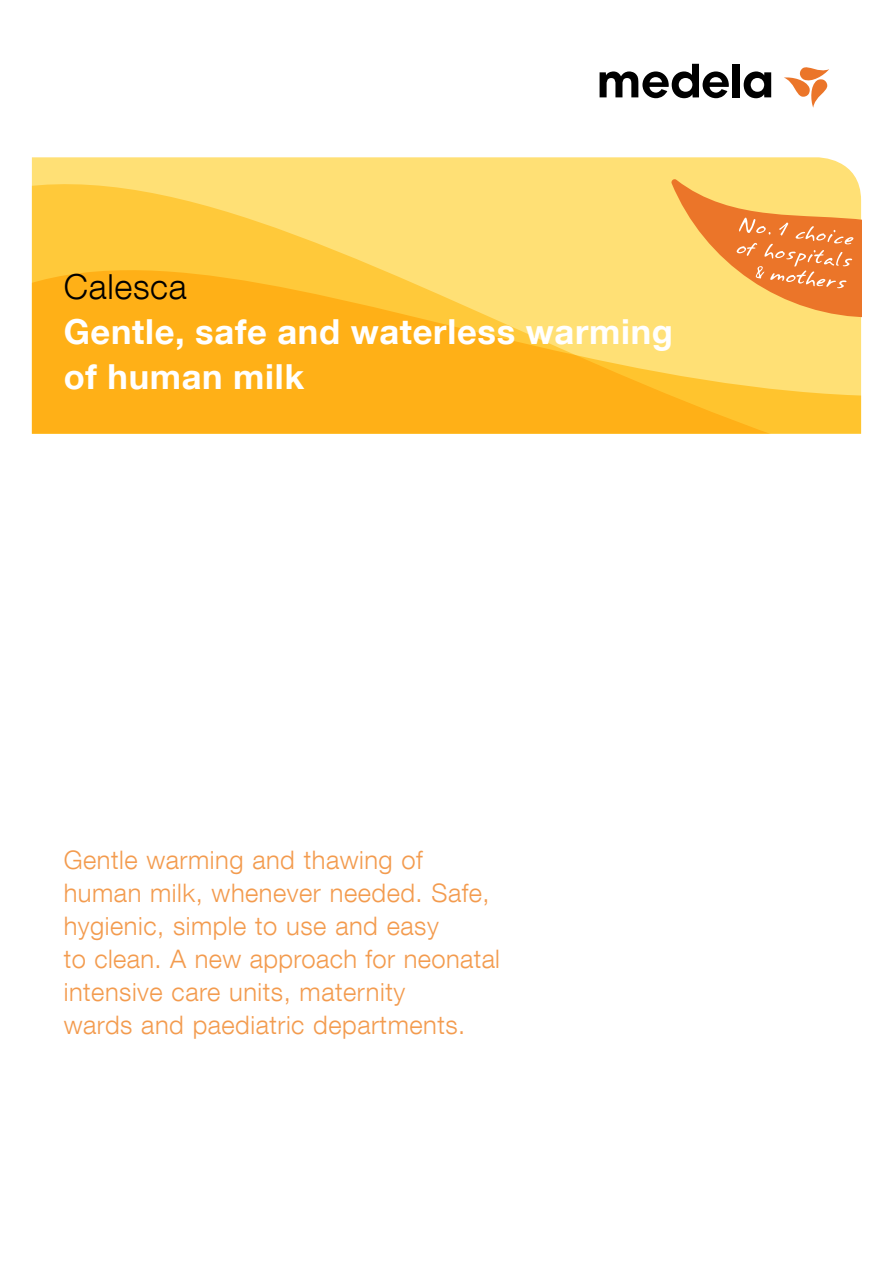
<style>
.page{position:relative;width:893px;height:1263px;background:#fff}
.page>*{position:absolute;margin:0;border:0;box-sizing:border-box;transform-origin:0 0}
.t1{font:700 34.5px/45px "Helvetica Neue LT Com";letter-spacing:.02em;color:#fff}
.t2{font:300 34.5px "Helvetica Neue LT Com";letter-spacing:.02em;color:#000}
.t3{font:300 25.5px/33px "Helvetica Neue LT Com";letter-spacing:.02em;color:#f39b4e}
</style>
<div class="page">
<div style="left:732px;top:64px;width:7px;height:33px;background:#000"></div>
<svg style="left:744px;top:71px;width:27px;height:27px"></svg>
<svg style="left:600px;top:64px;width:129px;height:34px"></svg>
<svg style="left:784px;top:67px;width:45px;height:41px"></svg>
<svg style="left:32px;top:157px;width:825px;height:39px;background:#ffdf75"></svg>
<svg style="left:32px;top:196px;width:829px;height:238px;background:#ffc53d"></svg>
<svg style="left:671px;top:179px;width:190px;height:138px;background:#f5af57"></svg>
<h1 class="t2" style="left:64px;top:266px;width:125px">Calesca</h1>
<h1 class="t1" style="left:64px;top:308px;width:611px">Gentle, safe and waterless warming of human milk</h1>
<p class="t3" style="left:64px;top:843px;width:438px">Gentle warming and thawing of human milk, whenever needed. Safe, hygienic, simple to use and easy<br>to clean. A new approach for neonatal intensive care units, maternity<br>wards and paediatric departments.</p>
</div>
